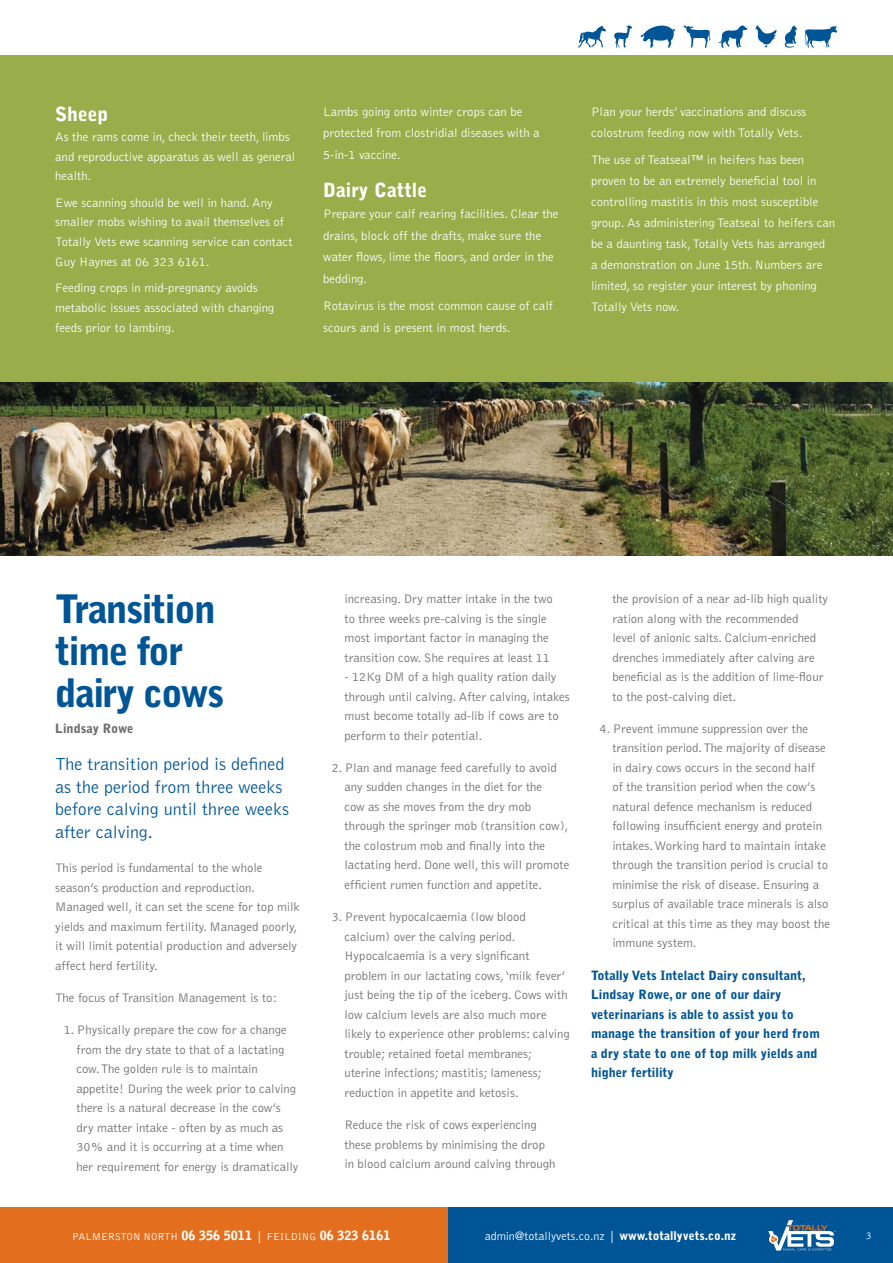
<style>
.page{position:relative;width:893px;height:1263px;background:#fff}
.page>*{position:absolute;margin:0;border:0;box-sizing:border-box;transform-origin:0 0}
.t1{font:900 39px/42px "Bell Gothic";letter-spacing:-.04em;color:#005596}
.t2{font:900 19.5px "Bell Gothic";color:#fff}
.t3{font:300 18px/22.5px "Bell Gothic";color:#005596}
.t4{font:300 12.75px/19.5px "Bell Gothic";color:#6d6e70}
.t5{font:300 12.75px/21px "Bell Gothic";color:#fff}
.t6{font:900 12.75px/19.5px "Bell Gothic";color:#005596}
.t7{font:900 12.75px "Bell Gothic";color:#6d6e70}
.t8{font:300 12px "Bell Gothic";color:#fff}
.t9{font:300 10.5px "Bell Gothic";color:#fff}
.s1{font-weight:900;font-size:12.75px}
.s2{font-size:12px}
.s3{font-weight:900}
</style>
<div class="page">
<div style="left:0;top:1208px;width:449px;height:55px;background:#e36f1e"></div>
<div style="left:449px;top:1208px;width:444px;height:55px;background:#005596"></div>
<svg style="left:768px;top:1220px;width:68px;height:30px"></svg>
<div style="left:0;top:55px;width:893px;height:328px;background:#9bac4b"></div>
<svg style="left:683px;top:26px;width:27px;height:22px"></svg>
<svg style="left:614px;top:26px;width:18px;height:22px"></svg>
<svg style="left:718px;top:26px;width:29px;height:22px"></svg>
<svg style="left:785px;top:26px;width:12px;height:22px"></svg>
<svg style="left:805px;top:26px;width:32px;height:22px"></svg>
<svg style="left:755px;top:26px;width:21px;height:22px"></svg>
<svg style="left:640px;top:26px;width:35px;height:22px"></svg>
<svg style="left:578px;top:26px;width:28px;height:22px"></svg>
<img style="left:0;top:383px;width:893px;height:173px">
<h2 class="t2" style="left:55px;top:107px;width:55px">Sheep</h2>
<p class="t5" style="left:55px;top:127px;width:242px;line-height:19.8px">As the rams come in, check their teeth, limbs and reproductive apparatus as well as general health.</p>
<p class="t5" style="left:55px;top:193px;width:239px;line-height:19.8px">Ewe scanning should be well in hand. Any smaller mobs wishing to avail themselves of Totally Vets ewe scanning service can contact Guy Haynes at 06 323 6161.</p>
<p class="t5" style="left:55px;top:279px;width:221px;line-height:19.8px">Feeding crops in mid-pregnancy avoids metabolic issues associated with changing feeds prior to lambing.</p>
<p class="t5" style="left:323px;top:102px;width:218px;line-height:21.5px">Lambs going onto winter crops can be protected from clostridial diseases with a<br>5-in-1 vaccine.</p>
<h2 class="t2" style="left:323px;top:183px;width:105px">Dairy Cattle</h2>
<p class="t5" style="left:323px;top:204px;width:237px;line-height:21.5px">Prepare your calf rearing facilities. Clear the drains, block off the drafts, make sure the water flows, lime the floors, and order in the bedding.</p>
<p class="t5" style="left:323px;top:296px;width:231px;line-height:21.5px">Rotavirus is the most common cause of calf scours and is present in most herds.</p>
<p class="t5" style="left:591px;top:102px;width:217px">Plan your herds’ vaccinations and discuss colostrum feeding now with Totally Vets.</p>
<p class="t5" style="left:591px;top:150px;width:246px">The use of Teatseal™ in heifers has been proven to be an extremely beneficial tool in controlling mastitis in this most susceptible group. As administering Teatseal to heifers can be a daunting task, Totally Vets has arranged<br>a demonstration on June 15th. Numbers are limited, so register your interest by phoning Totally Vets now.</p>
<h1 class="t1" style="left:55px;top:591px;width:171px">Transition time for dairy cows</h1>
<p class="t7" style="left:55px;top:723px;width:80px">Lindsay Rowe</p>
<h3 class="t3" style="left:55px;top:754px;width:235px">The transition period is defined as the period from three weeks before calving until three weeks after calving.</h3>
<p class="t4" style="left:55px;top:859px;width:246px">This period is fundamental to the whole season’s production and reproduction.<br>Managed well, it can set the scene for top milk yields and maximum fertility. Managed poorly, it will limit potential production and adversely affect herd fertility.</p>
<p class="t4" style="left:55px;top:988px;width:223px">The focus of Transition Management is to:</p>
<p class="t4" style="left:77px;top:1021px;width:223px;text-indent:-13px">1. Physically prepare the cow for a change from the dry state to that of a lactating cow. The golden rule is to maintain appetite! During the week prior to calving there is a natural decrease in the cow’s dry matter intake - often by as much as 30% and it is occurring at a time when her requirement for energy is dramatically</p>
<p class="t4" style="left:344px;top:590px;width:210px">increasing. Dry matter intake in the two to three weeks pre-calving is the single most important factor in managing the transition cow. She requires at least 11</p>
<p class="t4" style="left:344px;top:668px;width:227px">- 12Kg DM of a high quality ration daily through until calving. After calving, intakes must become totally ad-lib if cows are to perform to their potential.</p>
<p class="t4" style="left:344px;top:759px;width:227px;text-indent:-13px">2. Plan and manage feed carefully to avoid any sudden changes in the diet for the<br>cow as she moves from the dry mob through the springer mob (transition cow), the colostrum mob and finally into the lactating herd. Done well, this will promote efficient rumen function and appetite.</p>
<p class="t4" style="left:344px;top:908px;width:227px;text-indent:-13px">3. Prevent hypocalcaemia (low blood calcium) over the calving period.<br>Hypocalcaemia is a very significant problem in our lactating cows, ‘milk fever’ just being the tip of the iceberg. Cows with low calcium levels are also much more likely to experience other problems: calving trouble; retained foetal membranes; uterine infections; mastitis; lameness; reduction in appetite and ketosis.</p>
<p class="t4" style="left:344px;top:1116px;width:213px">Reduce the risk of cows experiencing these problems by minimising the drop in blood calcium around calving through</p>
<p class="t4" style="left:612px;top:590px;width:217px">the provision of a near ad-lib high quality ration along with the recommended<br>level of anionic salts. Calcium-enriched drenches immediately after calving are beneficial as is the addition of lime-flour to the post-calving diet.</p>
<p class="t4" style="left:612px;top:720px;width:219px;text-indent:-13px">4. Prevent immune suppression over the transition period. The majority of disease in dairy cows occurs in the second half<br>of the transition period when the cow’s natural defence mechanism is reduced following insufficient energy and protein intakes. Working hard to maintain intake through the transition period is crucial to minimise the risk of disease. Ensuring a surplus of available trace minerals is also critical at this time as they may boost the immune system.</p>
<p class="t6" style="left:591px;top:966px;width:230px">Totally Vets Intelact Dairy consultant, Lindsay Rowe, or one of our dairy veterinarians is able to assist you to manage the transition of your herd from a dry state to one of top milk yields and higher fertility</p>
<p class="t9" style="left:72px;top:1232px;width:320px">PALMERSTON NORTH <span class="s1">06 356 5011</span> <span class="s2">|</span> FEILDING <span class="s1">06 323 6161</span></p>
<p class="t8" style="left:485px;top:1231px;width:253px">admin@totallyvets.co.nz | <span class="s3">www.totallyvets.co.nz</span></p>
<p class="t9" style="left:866px;top:1231px;width:7px">3</p>
</div>
